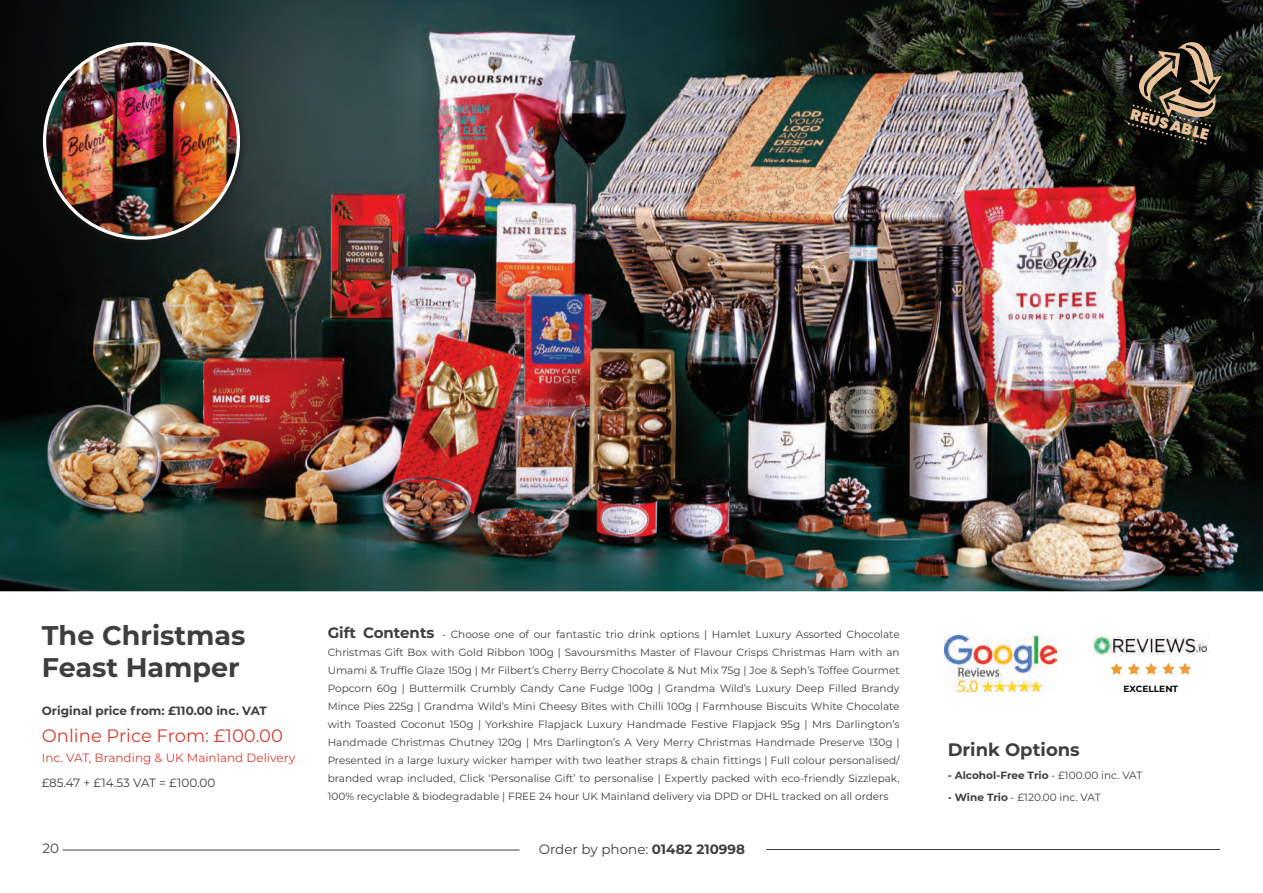
<style>
.page{position:relative;width:1263px;height:893px;background:#fff}
.page>*{position:absolute;margin:0;border:0;box-sizing:border-box;transform-origin:0 0}
.t1{font:700 27px "Montserrat";color:#3e3e3f}
.t2{font:18px "Montserrat";color:#d53f33}
.t3{font:700 18px "Montserrat";color:#3e3e3f}
.t4{font:900 15.15px "Poppins";color:#ebc39b}
.t5{font:13.5px "Montserrat";color:#3e3e3f}
.t6{font:12px "Montserrat";color:#d53f33}
.t7{font:700 12px "Montserrat";color:#3e3e3f}
.t8{font:12px "Montserrat";color:#3e3e3f}
.t9{font:10.5px/18px "Montserrat";color:#3e3e3f;text-align:justify}
.t10{font:700 10.5px "Montserrat";color:#3e3e3f}
.t11{font:700 9px "Montserrat";color:#040504}
.s1{font-weight:700;font-size:15px}
.s2{font-weight:700}
.s3{font-weight:400}
</style>
<div class="page">
<img style="left:0;top:0;width:1263px;height:591px">
<hr style="left:63px;top:850px;width:456px;height:1px;background:#3e3e3f">
<hr style="left:766px;top:849px;width:454px;height:1px;background:#3e3e3f">
<img style="left:944px;top:635px;width:113px;height:56px">
<img style="left:1093px;top:637px;width:116px;height:18px">
<svg style="left:1110px;top:663px;width:81px;height:12px"></svg>
<div style="left:40px;top:39px;width:207px;height:208px;background:#231f20;opacity:.7"></div>
<img style="left:45px;top:44px;width:193px;height:194px;border-radius:97px">
<svg style="left:1128px;top:42px;width:94px;height:103px;background:#423c2f"></svg>
<h3 class="t4" style="left:1133px;top:106px;width:82px;rotate:15deg">REUSABLE</h3>
<p class="t1" style="left:42px;top:616px;width:205px">The Christmas</p>
<p class="t1" style="left:42px;top:648px;width:199px">Feast Hamper</p>
<p class="t7" style="left:42px;top:702px;width:227px">Original price from: £110.00 inc. VAT</p>
<p class="t2" style="left:42px;top:723px;width:243px">Online Price From: £100.00</p>
<p class="t6" style="left:42px;top:749px;width:255px">Inc. VAT, Branding &amp; UK Mainland Delivery</p>
<p class="t8" style="left:42px;top:774px;width:175px">£85.47 + £14.53 VAT = £100.00</p>
<p class="t9" style="left:328px;top:625px;width:573px"><span class="s1">Gift Contents</span> - Choose one of our fantastic trio drink options | Hamlet Luxury Assorted Chocolate Christmas Gift Box with Gold Ribbon 100g | Savoursmiths Master of Flavour Crisps Christmas Ham with an Umami &amp; Truffle Glaze 150g | Mr Filbert’s Cherry Berry Chocolate &amp; Nut Mix 75g | Joe &amp; Seph’s Toffee Gourmet Popcorn 60g | Buttermilk Crumbly Candy Cane Fudge 100g | Grandma Wild’s Luxury Deep Filled Brandy Mince Pies 225g | Grandma Wild’s Mini Cheesy Bites with Chilli 100g | Farmhouse Biscuits White Chocolate with Toasted Coconut 150g | Yorkshire Flapjack Luxury Handmade Festive Flapjack 95g | Mrs Darlington’s Handmade Christmas Chutney 120g | Mrs Darlington’s A Very Merry Christmas Handmade Preserve 130g | Presented in a large luxury wicker hamper with two leather straps &amp; chain fittings | Full colour personalised/ branded wrap included, Click ‘Personalise Gift’ to personalise | Expertly packed with eco-friendly Sizzlepak, 100% recyclable &amp; biodegradable | FREE 24 hour UK Mainland delivery via DPD or DHL tracked on all orders</p>
<p class="t5" style="left:42px;top:839px;width:18px">20</p>
<p class="t5" style="left:539px;top:840px;width:208px">Order by phone: <span class="s2">01482 210998</span></p>
<p class="t11" style="left:1123px;top:682px;width:56px">EXCELLENT</p>
<p class="t3" style="left:948px;top:737px;width:134px">Drink Options</p>
<p class="t10" style="left:948px;top:767px;width:196px">- Alcohol-Free Trio <span class="s3">- £100.00 inc. VAT</span></p>
<p class="t9" style="left:948px;top:788px;width:155px"><span class="s2">- Wine Trio</span> - £120.00 inc. VAT</p>
</div>
